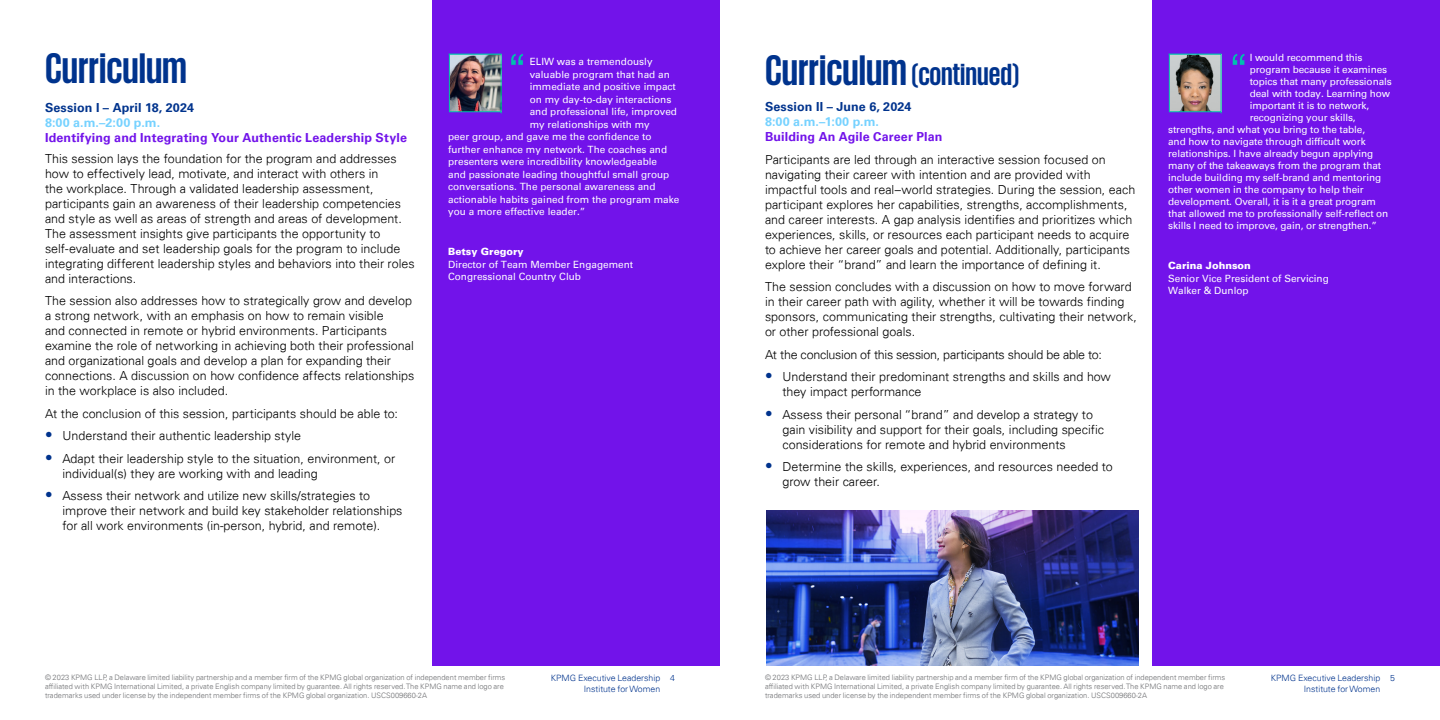
<style>
.page{position:relative;width:1440px;height:720px;background:#fff}
.page>*{position:absolute;margin:0;border:0;box-sizing:border-box;transform-origin:0 0}
.t1{font:700 43.75px "KPMG";color:#00338d}
.t2{font:700 31.25px "KPMG";color:#00338d}
.t3{font:300 12.5px/15px "Univers 45";color:#000}
.t4{font:700 12.5px "Univers 65";letter-spacing:.01em;color:#7213ea}
.t5{font:300 12.5px "Univers 45";letter-spacing:-.02em;color:#000}
.t6{font:700 12.5px "Univers 65";letter-spacing:.01em;color:#00338d}
.t7{font:700 12.5px "Univers 65";letter-spacing:.025em;color:#76d2ff}
.t8{font:10px/12.5px "Univers 55 Roman";color:#fff}
.t9{font:900 10px "Univers 75";color:#fff}
.t10{font:300 8.75px/10.5px "Univers 45";color:#00338d;text-align:right}
.t11{font:300 7.5px/9px "Univers 45";color:#6d6e71}
.s1{font-size:15px;color:#00338d}
.s2{font-size:43.75px}
</style>
<div class="page">
<div style="left:432px;top:0;width:288px;height:666px;background:#7213ea"></div>
<div style="left:1152px;top:0;width:288px;height:666px;background:#7213ea"></div>
<img style="left:766px;top:510px;width:372px;height:156px">
<svg style="left:1168px;top:54px;width:54px;height:60px"></svg>
<img style="left:1171px;top:56px;width:49px;height:54px">
<div style="left:1169px;top:54px;width:53px;height:58px;border:1px solid #00c0ae"></div>
<svg style="left:511px;top:54px;width:12px;height:11px"></svg>
<svg style="left:448px;top:54px;width:54px;height:60px"></svg>
<img style="left:451px;top:56px;width:49px;height:54px">
<div style="left:449px;top:54px;width:53px;height:58px;border:1px solid #00c0ae"></div>
<svg style="left:1233px;top:54px;width:11px;height:11px"></svg>
<h1 class="t1" style="left:45px;top:47px;width:144px">Curriculum</h1>
<p class="t6" style="left:45px;top:100px;width:151px">Session I – April 18, 2024</p>
<p class="t7" style="left:45px;top:115px;width:117px">8:00 a.m.–2:00 p.m.</p>
<p class="t4" style="left:45px;top:130px;width:364px">Identifying and Integrating Your Authentic Leadership Style</p>
<p class="t3" style="left:45px;top:151px;width:371px">This session lays the foundation for the program and addresses how to effectively lead, motivate, and interact with others in<br>the workplace. Through a validated leadership assessment, participants gain an awareness of their leadership competencies and style as well as areas of strength and areas of development.<br>The assessment insights give participants the opportunity to self-evaluate and set leadership goals for the program to include integrating different leadership styles and behaviors into their roles and interactions.</p>
<p class="t3" style="left:45px;top:293px;width:371px">The session also addresses how to strategically grow and develop a strong network, with an emphasis on how to remain visible<br>and connected in remote or hybrid environments. Participants examine the role of networking in achieving both their professional and organizational goals and develop a plan for expanding their connections. A discussion on how confidence affects relationships in the workplace is also included.</p>
<p class="t3" style="left:45px;top:406px;width:355px">At the conclusion of this session, participants should be able to:</p>
<p class="t3" style="left:45px;top:428px;width:258px"><span class="s1">•</span> Understand their authentic leadership style</p>
<p class="t3" style="left:62px;top:451px;width:334px;text-indent:-18px"><span class="s1">•</span> Adapt their leadership style to the situation, environment, or individual(s) they are working with and leading</p>
<p class="t3" style="left:62px;top:488px;width:342px;text-indent:-18px"><span class="s1">•</span> Assess their network and utilize new skills/strategies to improve their network and build key stakeholder relationships for all work environments (in-person, hybrid, and remote).</p>
<p class="t8" style="left:530px;top:55px;width:124px">ELIW was a tremendously</p>
<p class="t8" style="left:530px;top:68px;width:142px">valuable program that had an</p>
<p class="t8" style="left:530px;top:80px;width:148px">immediate and positive impact</p>
<p class="t8" style="left:530px;top:93px;width:143px">on my day-to-day interactions</p>
<p class="t8" style="left:530px;top:105px;width:149px">and professional life, improved</p>
<p class="t8" style="left:530px;top:118px;width:122px">my relationships with my</p>
<p class="t8" style="left:448px;top:130px;width:205px">peer group, and gave me the confidence to</p>
<p class="t8" style="left:448px;top:143px;width:220px">further enhance my network. The coaches and</p>
<p class="t8" style="left:448px;top:155px;width:210px">presenters were incredibility knowledgeable</p>
<p class="t8" style="left:448px;top:168px;width:223px">and passionate leading thoughtful small group</p>
<p class="t8" style="left:448px;top:180px;width:209px">conversations. The personal awareness and</p>
<p class="t8" style="left:448px;top:193px;width:233px">actionable habits gained from the program make</p>
<p class="t8" style="left:448px;top:205px;width:139px">you a more effective leader.”</p>
<p class="t9" style="left:448px;top:245px;width:77px">Betsy Gregory</p>
<p class="t8" style="left:448px;top:258px;width:187px">Director of Team Member Engagement<br>Congressional Country Club</p>
<p class="t11" style="left:45px;top:673px;width:462px">© 2023 KPMG LLP, a Delaware limited liability partnership and a member firm of the KPMG global organization of independent member firms affiliated with KPMG International Limited, a private English company limited by guarantee. All rights reserved. The KPMG name and logo are trademarks used under license by the independent member firms of the KPMG global organization. USCS009660-2A</p>
<p class="t10" style="left:551px;top:673px;width:111px">KPMG Executive Leadership<br>Institute for Women</p>
<p class="t10" style="left:670px;top:673px;width:6px">4</p>
<h2 class="t2" style="left:765px;top:59px;width:256px"><span class="s2">Curriculum</span> (continued)</h2>
<p class="t8" style="left:1250px;top:52px;width:114px">I would recommend this</p>
<p class="t8" style="left:1250px;top:64px;width:139px">program because it examines</p>
<p class="t8" style="left:1250px;top:76px;width:144px">topics that many professionals</p>
<p class="t8" style="left:1250px;top:88px;width:142px">deal with today. Learning how</p>
<p class="t8" style="left:1250px;top:100px;width:121px">important it is to network,</p>
<p class="t8" style="left:1250px;top:112px;width:108px">recognizing your skills,</p>
<p class="t8" style="left:1168px;top:124px;width:198px">strengths, and what you bring to the table,</p>
<p class="t8" style="left:1168px;top:136px;width:199px">and how to navigate through difficult work</p>
<p class="t8" style="left:1168px;top:148px;width:207px">relationships. I have already begun applying</p>
<p class="t8" style="left:1168px;top:160px;width:215px">many of the takeaways from the program that</p>
<p class="t8" style="left:1168px;top:172px;width:214px">include building my self-brand and mentoring</p>
<p class="t8" style="left:1168px;top:184px;width:197px">other women in the company to help their</p>
<p class="t8" style="left:1168px;top:196px;width:209px">development. Overall, it is it a great program</p>
<p class="t8" style="left:1168px;top:208px;width:222px">that allowed me to professionally self-reflect on</p>
<p class="t8" style="left:1168px;top:220px;width:210px">skills I need to improve, gain, or strengthen.”</p>
<p class="t9" style="left:1168px;top:259px;width:84px">Carina Johnson</p>
<p class="t8" style="left:1168px;top:272px;width:162px">Senior Vice President of Servicing<br>Walker &amp; Dunlop</p>
<p class="t6" style="left:765px;top:100px;width:148px">Session II – June 6, 2024</p>
<p class="t7" style="left:765px;top:115px;width:116px">8:00 a.m.–1:00 p.m.</p>
<p class="t4" style="left:765px;top:130px;width:179px">Building An Agile Career Plan</p>
<p class="t3" style="left:765px;top:152px;width:372px">Participants are led through an interactive session focused on navigating their career with intention and are provided with impactful tools and real–world strategies. During the session, each participant explores her capabilities, strengths, accomplishments, and career interests. A gap analysis identifies and prioritizes which experiences, skills, or resources each participant needs to acquire to achieve her career goals and potential. Additionally, participants explore their “brand” and learn the importance of defining it.</p>
<p class="t3" style="left:765px;top:279px;width:374px">The session concludes with a discussion on how to move forward in their career path with agility, whether it will be towards finding sponsors, communicating their strengths, cultivating their network, or other professional goals.</p>
<p class="t5" style="left:765px;top:347px;width:338px">At the conclusion of this session, participants should be able to:</p>
<p class="t3" style="left:782px;top:369px;width:330px;text-indent:-18px"><span class="s1">•</span> Understand their predominant strengths and skills and how they impact performance</p>
<p class="t3" style="left:782px;top:407px;width:323px;text-indent:-18px"><span class="s1">•</span> Assess their personal “brand” and develop a strategy to gain visibility and support for their goals, including specific considerations for remote and hybrid environments</p>
<p class="t3" style="left:782px;top:459px;width:332px;text-indent:-18px"><span class="s1">•</span> Determine the skills, experiences, and resources needed to grow their career.</p>
<p class="t10" style="left:1271px;top:673px;width:111px">KPMG Executive Leadership<br>Institute for Women</p>
<p class="t11" style="left:765px;top:673px;width:462px">© 2023 KPMG LLP, a Delaware limited liability partnership and a member firm of the KPMG global organization of independent member firms</p>
<p class="t10" style="left:1390px;top:673px;width:6px">5</p>
<p class="t11" style="left:765px;top:682px;width:460px">affiliated with KPMG International Limited, a private English company limited by guarantee. All rights reserved. The KPMG name and logo are trademarks used under license by the independent member firms of the KPMG global organization. USCS009660-2A</p>
</div>
